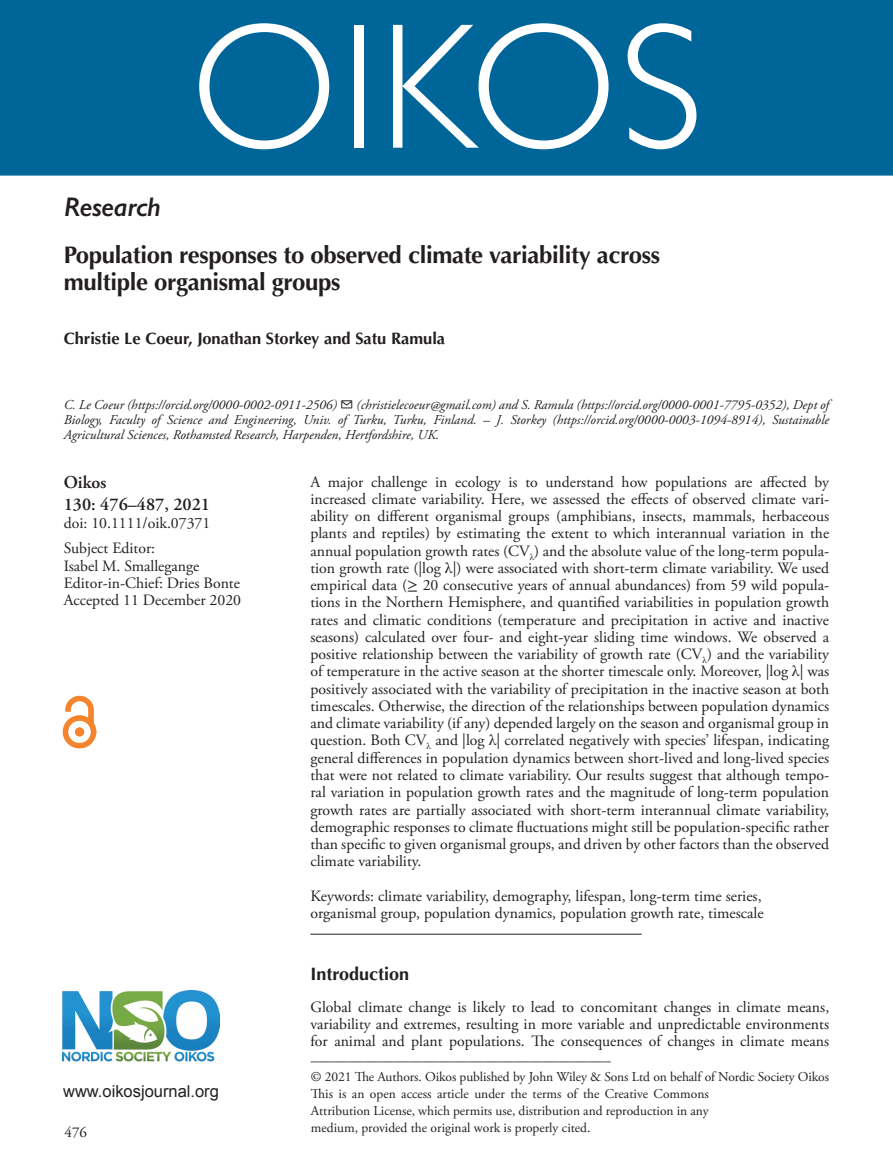
<style>
.page{position:relative;width:893px;height:1174px;background:#fff}
.page>*{position:absolute;margin:0;border:0;box-sizing:border-box;transform-origin:0 0}
.OIKOS{font:300 180px "Gill Sans";letter-spacing:.01em;color:#fff}
.AT_TYPE{font:italic 600 27px "Gill Sans";letter-spacing:-.015em;color:#231f20}
.CT{font:700 24px/27px "Optima LT Std";letter-spacing:-.015em;color:#231f20}
.Corres{font:600 18px "Adobe Garamond Pro";color:#231f20}
.H1_Rule{font:700 18px "Optima LT Std";color:#231f20}
.AU{font:700 16.5px "Optima LT Std";color:#231f20}
.t1{font:16.5px "Arial";color:#231f20}
.ABS_TXT{font:15.75px/17.2px "Adobe Garamond Pro";color:#231f20}
.TXT_Open{font:15.75px/17.2px "Adobe Garamond Pro";color:#231f20;text-align:justify}
.Keywords{font:15.75px/17.2px "Adobe Garamond Pro";color:#231f20}
.Doi_No{font:15.75px "Adobe Garamond Pro";color:#231f20}
.t2{font:15px "Adobe Garamond Pro";color:#231f20}
.Address{font:italic 13.5px/15px "Adobe Garamond Pro";color:#231f20;text-align:justify}
.FM_Note{font:13.5px/16.8px "Adobe Garamond Pro";letter-spacing:-.005em;color:#231f20;text-align:justify}
.s1{font-family:"STIX General"}
</style>
<div class="page">
<div style="left:0;top:0;width:893px;height:176px;background:#069"></div>
<img style="left:63px;top:990px;width:156px;height:72px">
<hr style="left:310px;top:933px;width:332px;height:1px;background:#231f20">
<img style="left:63px;top:695px;width:34px;height:53px">
<p class="AT_TYPE" style="left:64px;top:191px;width:99px">Research</p>
<p class="OIKOS" style="left:190px;top:-53px;width:515px">OIKOS</p>
<p class="CT" style="left:64px;top:242px;width:598px">Population responses to observed climate variability across multiple organismal groups</p>
<p class="AU" style="left:64px;top:329px;width:383px">Christie Le Coeur, Jonathan Storkey and Satu Ramula</p>
<p class="Address" style="left:64px;top:397px;width:767px">C. Le Coeur (https://orcid.org/0000-0002-0911-2506) ✉ (christielecoeur@gmail.com) and S. Ramula (https://orcid.org/0000-0001-7795-0352), Dept of Biology, Faculty of Science and Engineering, Univ. of Turku, Turku, Finland. – J. Storkey (https://orcid.org/0000-0003-1094-8914), Sustainable Agricultural Sciences, Rothamsted Research, Harpenden, Hertfordshire, UK.</p>
<p class="Corres" style="left:64px;top:472px;width:44px">Oikos</p>
<p class="Corres" style="left:64px;top:494px;width:148px">130: 476–487, 2021</p>
<p class="Doi_No" style="left:64px;top:513px;width:148px">doi: 10.1111/oik.07371</p>
<p class="ABS_TXT" style="left:64px;top:540px;width:137px">Subject Editor:<br>Isabel M. Smallegange</p>
<p class="ABS_TXT" style="left:64px;top:575px;width:178px">Editor-in-Chief: Dries Bonte</p>
<p class="ABS_TXT" style="left:64px;top:592px;width:179px">Accepted 11 December 2020</p>
<p class="t1" style="left:63px;top:1080px;width:157px">www.oikosjournal.org</p>
<p class="t2" style="left:65px;top:1123px;width:24px">476</p>
<p class="ABS_TXT" style="left:310px;top:473px;width:520px;text-align:justify">A major challenge in ecology is to understand how populations are affected by increased climate variability. Here, we assessed the effects of observed climate vari&shy;ability on different organismal groups (amphibians, insects, mammals, herbaceous plants and reptiles) by estimating the extent to which interannual variation in the annual population growth rates (CV<sub>λ</sub>) and the absolute value of the long-term popula&shy;tion growth rate (|log <span class="s1">λ</span>|) were associated with short-term climate variability. We used empirical data (<span class="s1">≥</span> 20 consecutive years of annual abundances) from 59 wild popula&shy;tions in the Northern Hemisphere, and quantified variabilities in population growth rates and climatic conditions (temperature and precipitation in active and inactive seasons) calculated over four- and eight-year sliding time windows. We observed a positive relationship between the variability of growth rate (CV<sub>λ</sub>) and the variability of temperature in the active season at the shorter timescale only. Moreover, |log <span class="s1">λ</span>| was positively associated with the variability of precipitation in the inactive season at both timescales. Otherwise, the direction of the relationships between population dynamics and climate variability (if any) depended largely on the season and organismal group in question. Both CV<sub>λ</sub> and |log <span class="s1">λ</span>| correlated negatively with species’ lifespan, indicating general differences in population dynamics between short-lived and long-lived species that were not related to climate variability. Our results suggest that although tempo&shy;ral variation in population growth rates and the magnitude of long-term population growth rates are partially associated with short-term interannual climate variability, demographic responses to climate fluctuations might still be population-specific rather than specific to given organismal groups, and driven by other factors than the observed climate variability.</p>
<p class="Keywords" style="left:310px;top:887px;width:455px">Keywords: climate variability, demography, lifespan, long-term time series, organismal group, population dynamics, population growth rate, timescale</p>
<p class="H1_Rule" style="left:310px;top:963px;width:100px">Introduction</p>
<p class="TXT_Open" style="left:310px;top:998px;width:520px">Global climate change is likely to lead to concomitant changes in climate means, variability and extremes, resulting in more variable and unpredictable environments for animal and plant populations. The consequences of changes in climate means</p>
<p class="t2" style="left:311px;top:1051px;width:301px">––––––––––––––––––––––––––––––––––––––––</p>
<p class="FM_Note" style="left:311px;top:1069px;width:520px">© 2021 The Authors. Oikos published by John Wiley &amp; Sons Ltd on behalf of Nordic Society Oikos</p>
<p class="FM_Note" style="left:311px;top:1085px;width:399px">This is an open access article under the terms of the Creative Commons Attribution License, which permits use, distribution and reproduction in any medium, provided the original work is properly cited.</p>
</div>
